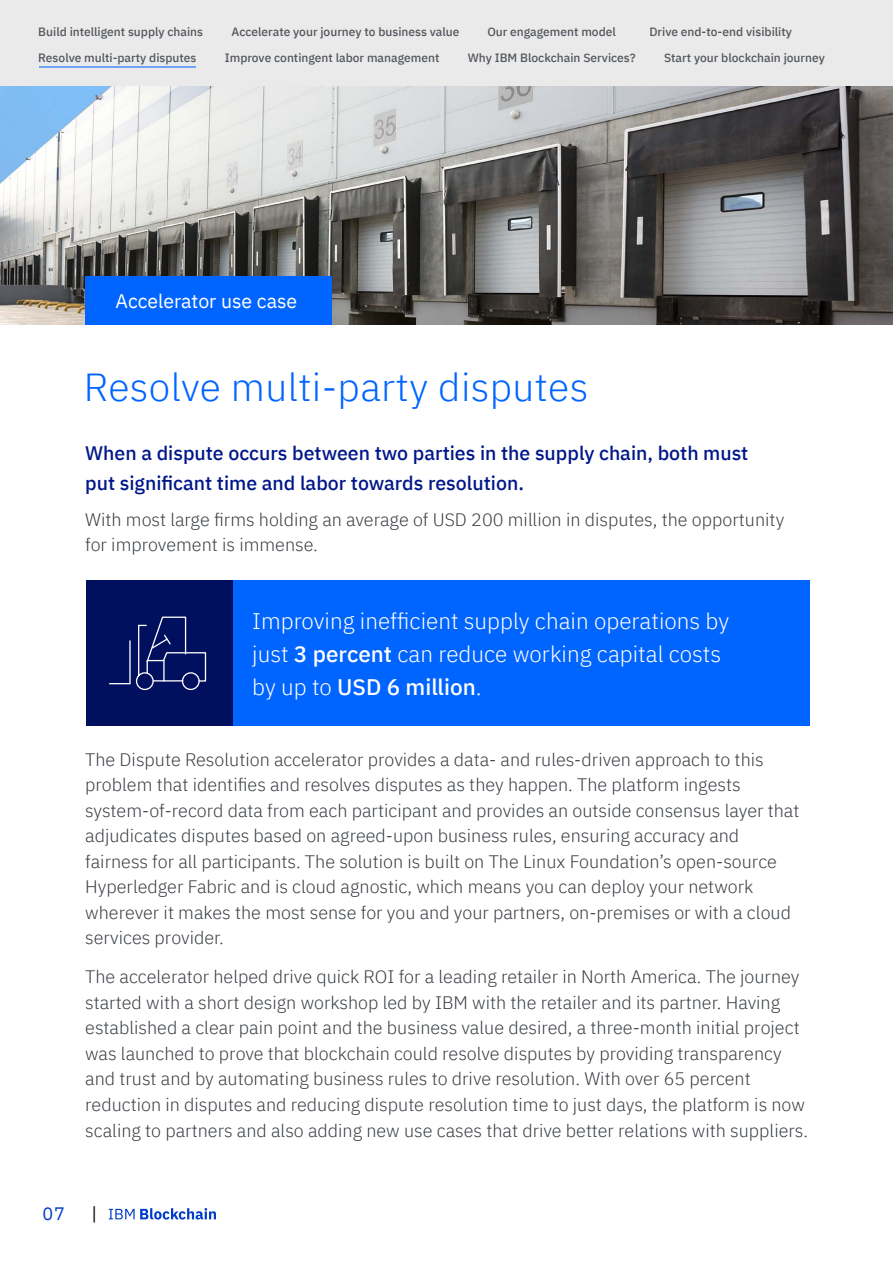
<style>
.page{position:relative;width:893px;height:1263px;background:#fff}
.page>*{position:absolute;margin:0;border:0;box-sizing:border-box;transform-origin:0 0}
.t1{font:300 39px "IBM Plex Sans";letter-spacing:.01em;color:#0064ff}
.t2{font:300 22.5px/33px "IBM Plex Sans";color:#fff}
.t3{font:500 19.5px/30px "IBM Plex Sans";color:#001689}
.t4{font:19.5px "IBM Plex Sans";color:#fff}
.t5{font:300 18px/25.5px "IBM Plex Sans";color:#383d42}
.t6{font:18px "IBM Plex Sans";color:#003bc9}
.t7{font:18px "IBM Plex Sans";color:#000}
.t8{font:500 12px "IBM Plex Sans";color:#51565c}
.s1{font-weight:500}
</style>
<div class="page">
<svg style="left:109px;top:1208px;width:107px;height:11px"></svg>
<img style="left:1px;top:86px;width:892px;height:238px">
<div style="left:87px;top:580px;width:146px;height:146px;background:#000f5e"></div>
<div style="left:233px;top:580px;width:577px;height:146px;background:#0064ff"></div>
<svg style="left:109px;top:616px;width:98px;height:75px"></svg>
<hr style="left:163px;top:660px;width:2px;height:21px;background:#fff">
<div style="left:0;top:0;width:893px;height:86px;background:#eaeaea"></div>
<div style="left:85px;top:276px;width:247px;height:48px;background:#0064ff"></div>
<hr style="left:39px;top:66px;width:157px;height:2px;background:#0064ff">
<p class="t8" style="left:38px;top:23px;width:166px">Build intelligent supply chains</p>
<p class="t8" style="left:231px;top:23px;width:230px">Accelerate your journey to business value</p>
<p class="t8" style="left:487px;top:23px;width:130px">Our engagement model</p>
<p class="t8" style="left:649px;top:23px;width:144px">Drive end-to-end visibility</p>
<p class="t8" style="left:38px;top:48px;width:160px">Resolve multi-party disputes</p>
<p class="t8" style="left:225px;top:48px;width:216px">Improve contingent labor management</p>
<p class="t8" style="left:468px;top:48px;width:170px">Why IBM Blockchain Services?</p>
<p class="t8" style="left:664px;top:48px;width:162px">Start your blockchain journey</p>
<p class="t4" style="left:116px;top:286px;width:183px">Accelerator use case</p>
<h1 class="t1" style="left:84px;top:358px;width:506px">Resolve multi-party disputes</h1>
<p class="t3" style="left:85px;top:436px;width:665px">When a dispute occurs between two parties in the supply chain, both must put significant time and labor towards resolution.</p>
<p class="t5" style="left:85px;top:505px;width:701px">With most large firms holding an average of USD 200 million in disputes, the opportunity for improvement is immense.</p>
<p class="t2" style="left:252px;top:603px;width:478px">Improving inefficient supply chain operations by just <span class="s1">3 percent</span> can reduce working capital costs by up to <span class="s1">USD 6 million</span>.</p>
<p class="t5" style="left:85px;top:745px;width:716px">The Dispute Resolution accelerator provides a data- and rules-driven approach to this problem that identifies and resolves disputes as they happen. The platform ingests system-of-record data from each participant and provides an outside consensus layer that adjudicates disputes based on agreed-upon business rules, ensuring accuracy and fairness for all participants. The solution is built on The Linux Foundation’s open-source Hyperledger Fabric and is cloud agnostic, which means you can deploy your network wherever it makes the most sense for you and your partners, on-premises or with a cloud services provider.</p>
<p class="t5" style="left:85px;top:963px;width:724px">The accelerator helped drive quick ROI for a leading retailer in North America. The journey started with a short design workshop led by IBM with the retailer and its partner. Having established a clear pain point and the business value desired, a three-month initial project was launched to prove that blockchain could resolve disputes by providing transparency and trust and by automating business rules to drive resolution. With over 65 percent reduction in disputes and reducing dispute resolution time to just days, the platform is now scaling to partners and also adding new use cases that drive better relations with suppliers.</p>
<p class="t6" style="left:43px;top:1200px;width:24px">07</p>
<p class="t7" style="left:92px;top:1200px;width:7px">|</p>
</div>
